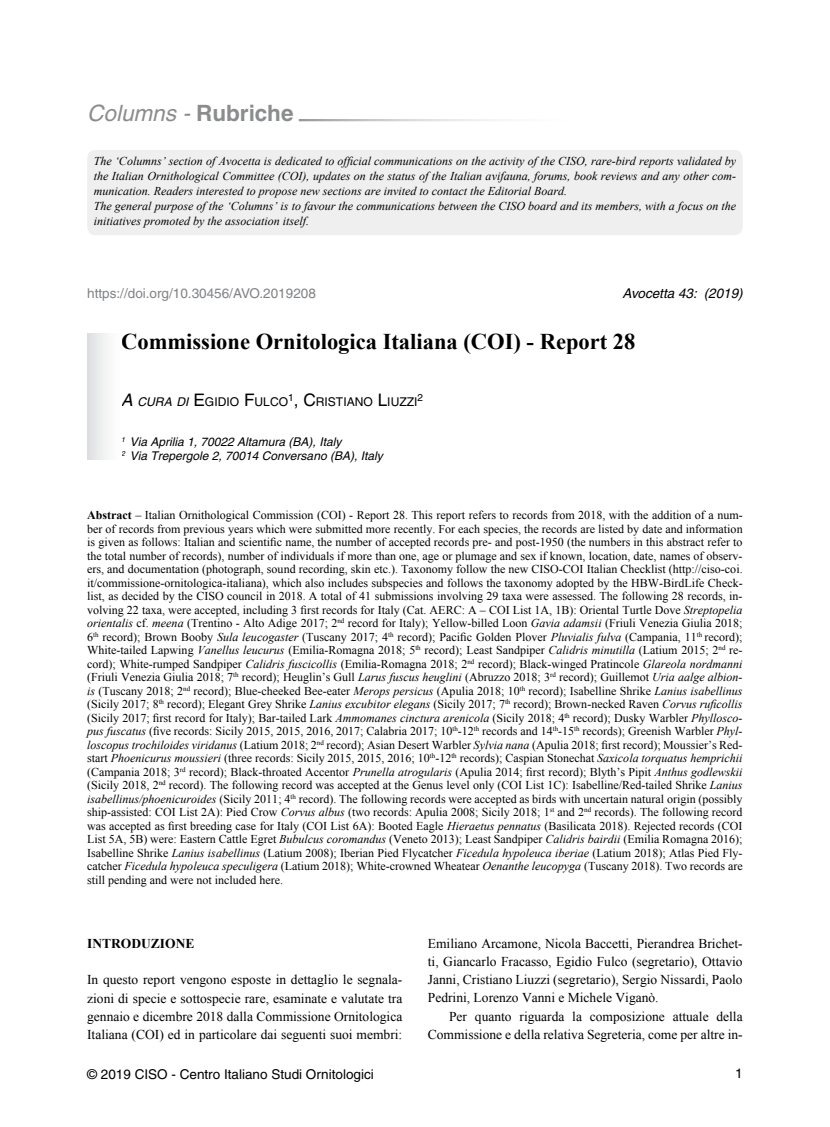
<style>
.page{position:relative;width:830px;height:1127px;background:#fff}
.page>*{position:absolute;margin:0;border:0;box-sizing:border-box;transform-origin:0 0}
.t1{font:700 22.5px "Times New Roman";color:#000}
.t2{font:italic 22.5px "Helvetica";color:#8a8c8e}
.t3{font:13.5px/18.1px "Times New Roman";color:#000;text-align:justify}
.t4{font:13.5px "Helvetica";color:#000}
.t5{font:13.5px "Helvetica";color:#808285}
.t6{font:italic 13.5px "Helvetica";color:#000}
.t7{font:700 13.5px "Times New Roman";color:#000}
.t8{font:12.15px "Helvetica";color:#000}
.t9{font:12px/13.5px "Times New Roman";color:#000;text-align:justify}
.t10{font:italic 12px/15px "Times New Roman";color:#000}
.t11{font:italic 12px/14.4px "Helvetica";color:#000}
.t12{font:10.05px "Helvetica";color:#000}
.s1{font-weight:700;font-style:normal}
.s2{font-style:italic;font-size:17.25px}
.s3{font-style:italic}
.s4{font-size:17.25px}
.s5{font-weight:700}
</style>
<div class="page">
<div style="left:87px;top:150px;width:655px;height:85px;background:#efeff0;border-radius:9px"></div>
<div style="left:87px;top:333px;width:34px;height:127px;background:linear-gradient(to right,#dfe0e1,#fff)"></div>
<h1 class="t2" style="left:87px;top:100px;width:208px">Columns - <span class="s1">Rubriche</span></h1>
<p class="t10" style="left:94px;top:153px;width:643px">The ‘Columns’ section of Avocetta is dedicated to official communications on the activity of the CISO, rare-bird reports validated by the Italian Ornithological Committee (COI), updates on the status of the Italian avifauna, forums, book reviews and any other com&shy;munication. Readers interested to propose new sections are invited to contact the Editorial Board.<br>The general purpose of the ‘Columns’ is to favour the communications between the CISO board and its members, with a focus on the initiatives promoted by the association itself.</p>
<p class="t5" style="left:87px;top:285px;width:230px">https://doi.org/10.30456/AVO.2019208</p>
<p class="t6" style="left:622px;top:285px;width:122px">Avocetta 43: (2019)</p>
<h1 class="t1" style="left:121px;top:325px;width:515px">Commissione Ornitologica Italiana (COI) - Report 28</h1>
<p class="t8" style="left:121px;top:395px;width:298px"><span class="s2">A</span> <span class="s3">CURA DI</span> <span class="s4">E</span>GIDIO <span class="s4">F</span>ULCO<sup>1</sup><span class="s4">, C</span>RISTIANO <span class="s4">L</span>IUZZI</p>
<p class="t12" style="left:417px;top:391px;width:7px">2</p>
<p class="t11" style="left:121px;top:434px;width:263px"><sup>1</sup> Via Aprilia 1, 70022 Altamura (BA), Italy<br><sup>2</sup> Via Trepergole 2, 70014 Conversano (BA), Italy</p>
<p class="t9" style="left:87px;top:508px;width:656px"><span class="s5">Abstract</span> – Italian Ornithological Commission (COI) - Report 28. This report refers to records from 2018, with the addition of a num&shy;ber of records from previous years which were submitted more recently. For each species, the records are listed by date and information is given as follows: Italian and scientific name, the number of accepted records pre- and post-1950 (the numbers in this abstract refer to the total number of records), number of individuals if more than one, age or plumage and sex if known, location, date, names of observ&shy;ers, and documentation (photograph, sound recording, skin etc.). Taxonomy follow the new CISO-COI Italian Checklist (http://ciso-coi. it/commissione-ornitologica-italiana), which also includes subspecies and follows the taxonomy adopted by the HBW-BirdLife Check&shy;list, as decided by the CISO council in 2018. A total of 41 submissions involving 29 taxa were assessed. The following 28 records, in&shy;volving 22 taxa, were accepted, including 3 first records for Italy (Cat. AERC: A – COI List 1A, 1B): Oriental Turtle Dove <span class="s3">Streptopelia orientalis</span> cf. <span class="s3">meena</span> (Trentino - Alto Adige 2017; 2<sup>nd</sup> record for Italy); Yellow-billed Loon <span class="s3">Gavia adamsii</span> (Friuli Venezia Giulia 2018; 6<sup>th</sup> record); Brown Booby <span class="s3">Sula leucogaster</span> (Tuscany 2017; 4<sup>th</sup> record); Pacific Golden Plover <span class="s3">Pluvialis fulva</span> (Campania, 11<sup>th</sup> record); White-tailed Lapwing <span class="s3">Vanellus leucurus</span> (Emilia-Romagna 2018; 5<sup>th</sup> record); Least Sandpiper <span class="s3">Calidris minutilla</span> (Latium 2015; 2<sup>nd</sup> re&shy;cord); White-rumped Sandpiper <span class="s3">Calidris fuscicollis</span> (Emilia-Romagna 2018; 2<sup>nd</sup> record); Black-winged Pratincole <span class="s3">Glareola nordmanni </span>(Friuli Venezia Giulia 2018; 7<sup>th</sup> record); Heuglin’s Gull <span class="s3">Larus fuscus heuglini</span> (Abruzzo 2018; 3<sup>rd</sup> record); Guillemot <span class="s3">Uria aalge albion&shy;is</span> (Tuscany 2018; 2<sup>nd</sup> record); Blue-cheeked Bee-eater <span class="s3">Merops persicus</span> (Apulia 2018; 10<sup>th</sup> record); Isabelline Shrike <span class="s3">Lanius isabellinus </span>(Sicily 2017; 8<sup>th</sup> record); Elegant Grey Shrike <span class="s3">Lanius excubitor elegans</span> (Sicily 2017; 7<sup>th</sup> record); Brown-necked Raven <span class="s3">Corvus ruficollis </span>(Sicily 2017; first record for Italy); Bar-tailed Lark <span class="s3">Ammomanes cinctura arenicola</span> (Sicily 2018; 4<sup>th</sup> record); Dusky Warbler <span class="s3">Phyllosco&shy;pus fuscatus</span> (five records: Sicily 2015, 2015, 2016, 2017; Calabria 2017; 10<sup>th</sup>-12<sup>th</sup> records and 14<sup>th</sup>-15<sup>th</sup> records); Greenish Warbler <span class="s3">Phyl&shy;loscopus trochiloides viridanus</span> (Latium 2018; 2<sup>nd</sup> record); Asian Desert Warbler <span class="s3">Sylvia nana</span> (Apulia 2018; first record); Moussier’s Red&shy;start <span class="s3">Phoenicurus moussieri</span> (three records: Sicily 2015, 2015, 2016; 10<sup>th</sup>-12<sup>th</sup> records); Caspian Stonechat <span class="s3">Saxicola torquatus hemprichii </span>(Campania 2018; 3<sup>rd</sup> record); Black-throated Accentor <span class="s3">Prunella atrogularis</span> (Apulia 2014; first record); Blyth’s Pipit <span class="s3">Anthus godlewskii </span>(Sicily 2018, 2<sup>nd</sup> record). The following record was accepted at the Genus level only (COI List 1C): Isabelline/Red-tailed Shrike <span class="s3">Lanius isabellinus/phoenicuroides</span> (Sicily 2011; 4<sup>th</sup> record). The following records were accepted as birds with uncertain natural origin (possibly ship-assisted: COI List 2A): Pied Crow <span class="s3">Corvus albus</span> (two records: Apulia 2008; Sicily 2018; 1<sup>st</sup> and 2<sup>nd</sup> records). The following record was accepted as first breeding case for Italy (COI List 6A): Booted Eagle <span class="s3">Hieraetus pennatus</span> (Basilicata 2018). Rejected records (COI List 5A, 5B) were: Eastern Cattle Egret <span class="s3">Bubulcus coromandus</span> (Veneto 2013); Least Sandpiper <span class="s3">Calidris bairdii</span> (Emilia Romagna 2016); Isabelline Shrike <span class="s3">Lanius isabellinus</span> (Latium 2008); Iberian Pied Flycatcher <span class="s3">Ficedula hypoleuca iberiae</span> (Latium 2018); Atlas Pied Fly&shy;catcher <span class="s3">Ficedula hypoleuca speculigera</span> (Latium 2018); White-crowned Wheatear <span class="s3">Oenanthe leucopyga</span> (Tuscany 2018). Two records are still pending and were not included here.</p>
<p class="t7" style="left:87px;top:934px;width:109px">Introduzione</p>
<p class="t3" style="left:87px;top:970px;width:316px">In questo report vengono esposte in dettaglio le segnala&shy;zioni di specie e sottospecie rare, esaminate e valutate tra gennaio e dicembre 2018 dalla Commissione Ornitologica Italiana (COI) ed in particolare dai seguenti suoi membri:</p>
<p class="t3" style="left:427px;top:934px;width:316px">Emiliano Arcamone, Nicola Baccetti, Pierandrea Brichet&shy;ti, Giancarlo Fracasso, Egidio Fulco (segretario), Ottavio Janni, Cristiano Liuzzi (segretario), Sergio Nissardi, Paolo Pedrini, Lorenzo Vanni e Michele Viganò.</p>
<p class="t3" style="left:427px;top:1006px;width:316px;text-align:right">Per quanto riguarda la composizione attuale della<br>Commissione e della relativa Segreteria, come per altre in-</p>
<p class="t4" style="left:87px;top:1066px;width:288px">© 2019 CISO - Centro Italiano Studi Ornitologici</p>
<p class="t4" style="left:734px;top:1065px;width:9px">1</p>
</div>
